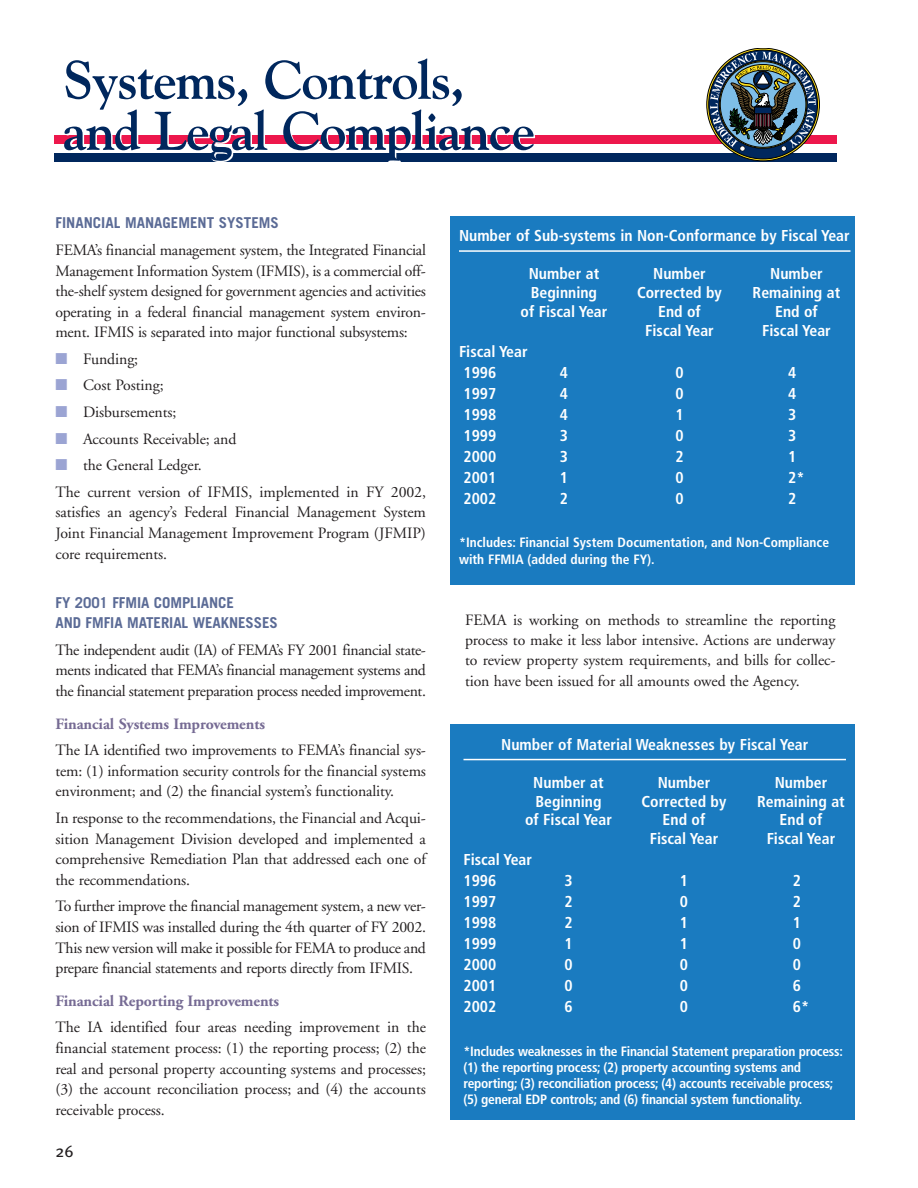
<style>
.page{position:relative;width:918px;height:1188px;background:#fff}
.page>*{position:absolute;margin:0;border:0;box-sizing:border-box;transform-origin:0 0}
.t1{font:700 54px/51px "Goudy";letter-spacing:-.03em;color:#00275d}
.t2{font:16.5px "Meta";color:#231f20}
.t3{font:15.75px/20.5px "Adobe Garamond";letter-spacing:-.005em;color:#231f20;text-align:justify}
.t4{font:700 condensed 15.75px/21px "Frutiger";color:#fff}
.t5{font:700 15.75px "Adobe Garamond";letter-spacing:-.005em;color:#766b94}
.t6{font:700 15px/20.5px "Trade Gothic";letter-spacing:-.005em;color:#5b6b96}
.t7{font:700 condensed 13.5px/16.2px "Frutiger";letter-spacing:-.02em;color:#fff}
.t8{font:700 condensed 13.5px/16.2px "Frutiger";color:#fff}
.s1{color:#9ba4d3}
.s2{color:#1a7bc0}
</style>
<div class="page">
<div style="left:54px;top:153px;width:783px;height:9px;background:#00275d"></div>
<div style="left:54px;top:135px;width:783px;height:9px;background:#ed174c"></div>
<div style="left:450px;top:216px;width:405px;height:369px;background:#1a7bc0"></div>
<hr style="left:459px;top:250px;width:391px;height:2px;background:#fff">
<div style="left:450px;top:724px;width:405px;height:396px;background:#1a7bc0"></div>
<hr style="left:464px;top:759px;width:382px;height:1px;background:#fff">
<svg style="left:706px;top:48px;width:114px;height:113px"></svg>
<div style="left:708px;top:50px;width:110px;height:109px;background:#00275d;border:1px solid #000;border-radius:50%"></div>
<svg style="left:710px;top:52px;width:106px;height:99px"></svg>
<h1 class="t1" style="left:63px;top:59px;width:474px">Systems, Controls, and Legal Compliance</h1>
<p class="t6" style="left:56px;top:214px;width:225px">FINANCIAL MANAGEMENT SYSTEMS</p>
<p class="t3" style="left:56px;top:241px;width:372px">FEMA’s financial management system, the Integrated Financial Management Information System (IFMIS), is a commercial off&shy;the-shelf system designed for government agencies and activities operating in a federal financial management system environ&shy;ment. IFMIS is separated into major functional subsystems:</p>
<p class="t3" style="left:56px;top:350px;width:84px"><span class="s1">■</span> Funding;</p>
<p class="t3" style="left:56px;top:377px;width:110px"><span class="s1">■</span> Cost Posting;</p>
<p class="t3" style="left:56px;top:403px;width:123px"><span class="s1">■</span> Disbursements;</p>
<p class="t3" style="left:56px;top:430px;width:182px"><span class="s1">■</span> Accounts Receivable; and</p>
<p class="t3" style="left:56px;top:453px;width:372px;line-height:26.5px"><span class="s1">■</span> the General Ledger.<br>The current version of IFMIS, implemented in FY 2002,</p>
<p class="t3" style="left:56px;top:504px;width:372px">satisfies an agency’s Federal Financial Management System Joint Financial Management Improvement Program (JFMIP) core requirements.</p>
<p class="t6" style="left:56px;top:593px;width:224px">FY 2001 FFMIA COMPLIANCE<br>AND FMFIA MATERIAL WEAKNESSES</p>
<p class="t3" style="left:56px;top:641px;width:372px">The independent audit (IA) of FEMA’s FY 2001 financial state&shy;ments indicated that FEMA’s financial management systems and the financial statement preparation process needed improvement.</p>
<p class="t5" style="left:56px;top:717px;width:211px">Financial Systems Improvements</p>
<p class="t3" style="left:56px;top:741px;width:372px">The IA identified two improvements to FEMA’s financial sys&shy;tem: (1) information security controls for the financial systems environment; and (2) the financial system’s functionality.</p>
<p class="t3" style="left:56px;top:809px;width:372px">In response to the recommendations, the Financial and Acqui&shy;sition Management Division developed and implemented a comprehensive Remediation Plan that addressed each one of the recommendations.</p>
<p class="t3" style="left:56px;top:898px;width:372px">To further improve the financial management system, a new ver&shy;sion of IFMIS was installed during the 4th quarter of FY 2002.<br>This new version will make it possible for FEMA to produce and prepare financial statements and reports directly from IFMIS.</p>
<p class="t5" style="left:56px;top:994px;width:225px">Financial Reporting Improvements</p>
<p class="t3" style="left:56px;top:1019px;width:372px">The IA identified four areas needing improvement in the financial statement process: (1) the reporting process; (2) the real and personal property accounting systems and processes; (3) the account reconciliation process; and (4) the accounts receivable process.</p>
<p class="t2" style="left:56px;top:1145px;width:20px">26</p>
<p class="t4" style="left:459px;top:227px;width:392px">Number of Sub-systems in Non-Conformance by Fiscal Year</p>
<p class="t4" style="left:529px;top:264px;width:72px">Number at</p>
<p class="t4" style="left:653px;top:264px;width:54px">Number</p>
<p class="t4" style="left:770px;top:264px;width:54px">Number</p>
<p class="t4" style="left:531px;top:283px;width:68px">Beginning</p>
<p class="t4" style="left:637px;top:283px;width:86px">Corrected by</p>
<p class="t4" style="left:753px;top:283px;width:89px">Remaining at</p>
<p class="t4" style="left:521px;top:302px;width:88px">of Fiscal Year</p>
<p class="t4" style="left:658px;top:302px;width:44px">End of</p>
<p class="t4" style="left:775px;top:302px;width:44px">End of</p>
<p class="t4" style="left:645px;top:321px;width:70px">Fiscal Year</p>
<p class="t4" style="left:762px;top:321px;width:70px">Fiscal Year</p>
<p class="t4" style="left:459px;top:342px;width:70px">Fiscal Year<br>1996</p>
<p class="t4" style="left:560px;top:363px;width:10px">4</p>
<p class="t4" style="left:675px;top:363px;width:10px">0</p>
<p class="t4" style="left:788px;top:363px;width:18px">4<span class="s2">*</span></p>
<p class="t4" style="left:463px;top:384px;width:34px">1997</p>
<p class="t4" style="left:560px;top:384px;width:10px">4</p>
<p class="t4" style="left:675px;top:384px;width:10px">0</p>
<p class="t4" style="left:788px;top:384px;width:18px">4<span class="s2">*</span></p>
<p class="t4" style="left:463px;top:405px;width:34px">1998</p>
<p class="t4" style="left:560px;top:405px;width:10px">4</p>
<p class="t4" style="left:675px;top:405px;width:10px">1</p>
<p class="t4" style="left:788px;top:405px;width:18px">3<span class="s2">*</span></p>
<p class="t4" style="left:463px;top:426px;width:34px">1999</p>
<p class="t4" style="left:560px;top:426px;width:10px">3</p>
<p class="t4" style="left:675px;top:426px;width:10px">0</p>
<p class="t4" style="left:788px;top:426px;width:18px">3<span class="s2">*</span></p>
<p class="t4" style="left:463px;top:447px;width:34px">2000</p>
<p class="t4" style="left:560px;top:447px;width:10px">3</p>
<p class="t4" style="left:675px;top:447px;width:10px">2</p>
<p class="t4" style="left:788px;top:447px;width:18px">1<span class="s2">*</span></p>
<p class="t4" style="left:463px;top:468px;width:34px">2001</p>
<p class="t4" style="left:560px;top:468px;width:10px">1</p>
<p class="t4" style="left:675px;top:468px;width:10px">0</p>
<p class="t4" style="left:788px;top:468px;width:18px">2*</p>
<p class="t4" style="left:463px;top:489px;width:34px">2002</p>
<p class="t4" style="left:560px;top:489px;width:10px">2</p>
<p class="t4" style="left:675px;top:489px;width:10px">0</p>
<p class="t4" style="left:788px;top:489px;width:18px">2<span class="s2">*</span></p>
<p class="t8" style="left:459px;top:536px;width:372px">*Includes: Financial System Documentation, and Non-Compliance with FFMIA (added during the FY).</p>
<p class="t3" style="left:465px;top:611px;width:372px">FEMA is working on methods to streamline the reporting process to make it less labor intensive. Actions are underway to review property system requirements, and bills for collec&shy;tion have been issued for all amounts owed the Agency.</p>
<p class="t4" style="left:501px;top:735px;width:309px">Number of Material Weaknesses by Fiscal Year</p>
<p class="t4" style="left:533px;top:773px;width:72px">Number at</p>
<p class="t4" style="left:658px;top:773px;width:54px">Number</p>
<p class="t4" style="left:775px;top:773px;width:54px">Number</p>
<p class="t4" style="left:535px;top:792px;width:68px">Beginning</p>
<p class="t4" style="left:642px;top:792px;width:86px">Corrected by</p>
<p class="t4" style="left:757px;top:792px;width:89px">Remaining at</p>
<p class="t4" style="left:525px;top:811px;width:88px">of Fiscal Year</p>
<p class="t4" style="left:663px;top:811px;width:44px">End of</p>
<p class="t4" style="left:780px;top:811px;width:44px">End of</p>
<p class="t4" style="left:650px;top:830px;width:70px">Fiscal Year</p>
<p class="t4" style="left:767px;top:830px;width:70px">Fiscal Year</p>
<p class="t4" style="left:463px;top:851px;width:70px">Fiscal Year<br>1996</p>
<p class="t4" style="left:564px;top:872px;width:10px">3</p>
<p class="t4" style="left:680px;top:872px;width:10px">1</p>
<p class="t4" style="left:793px;top:872px;width:18px">2<span class="s2">*</span></p>
<p class="t4" style="left:463px;top:893px;width:34px">1997</p>
<p class="t4" style="left:564px;top:893px;width:10px">2</p>
<p class="t4" style="left:680px;top:893px;width:10px">0</p>
<p class="t4" style="left:793px;top:893px;width:18px">2<span class="s2">*</span></p>
<p class="t4" style="left:463px;top:914px;width:34px">1998</p>
<p class="t4" style="left:564px;top:914px;width:10px">2</p>
<p class="t4" style="left:680px;top:914px;width:10px">1</p>
<p class="t4" style="left:793px;top:914px;width:18px">1<span class="s2">*</span></p>
<p class="t4" style="left:463px;top:935px;width:34px">1999</p>
<p class="t4" style="left:564px;top:935px;width:10px">1</p>
<p class="t4" style="left:680px;top:935px;width:10px">1</p>
<p class="t4" style="left:793px;top:935px;width:18px">0<span class="s2">*</span></p>
<p class="t4" style="left:463px;top:956px;width:34px">2000</p>
<p class="t4" style="left:564px;top:956px;width:10px">0</p>
<p class="t4" style="left:680px;top:956px;width:10px">0</p>
<p class="t4" style="left:793px;top:956px;width:18px">0<span class="s2">*</span></p>
<p class="t4" style="left:463px;top:977px;width:34px">2001</p>
<p class="t4" style="left:564px;top:977px;width:10px">0</p>
<p class="t4" style="left:680px;top:977px;width:10px">0</p>
<p class="t4" style="left:793px;top:977px;width:18px">6<span class="s2">*</span></p>
<p class="t4" style="left:463px;top:998px;width:34px">2002</p>
<p class="t4" style="left:564px;top:998px;width:10px">6</p>
<p class="t4" style="left:680px;top:998px;width:10px">0</p>
<p class="t4" style="left:793px;top:998px;width:18px">6*</p>
<p class="t7" style="left:464px;top:1044px;width:381px">*Includes weaknesses in the Financial Statement preparation process: (1) the reporting process; (2) property accounting systems and reporting; (3) reconciliation process; (4) accounts receivable process; (5) general EDP controls; and (6) financial system functionality.</p>
</div>
